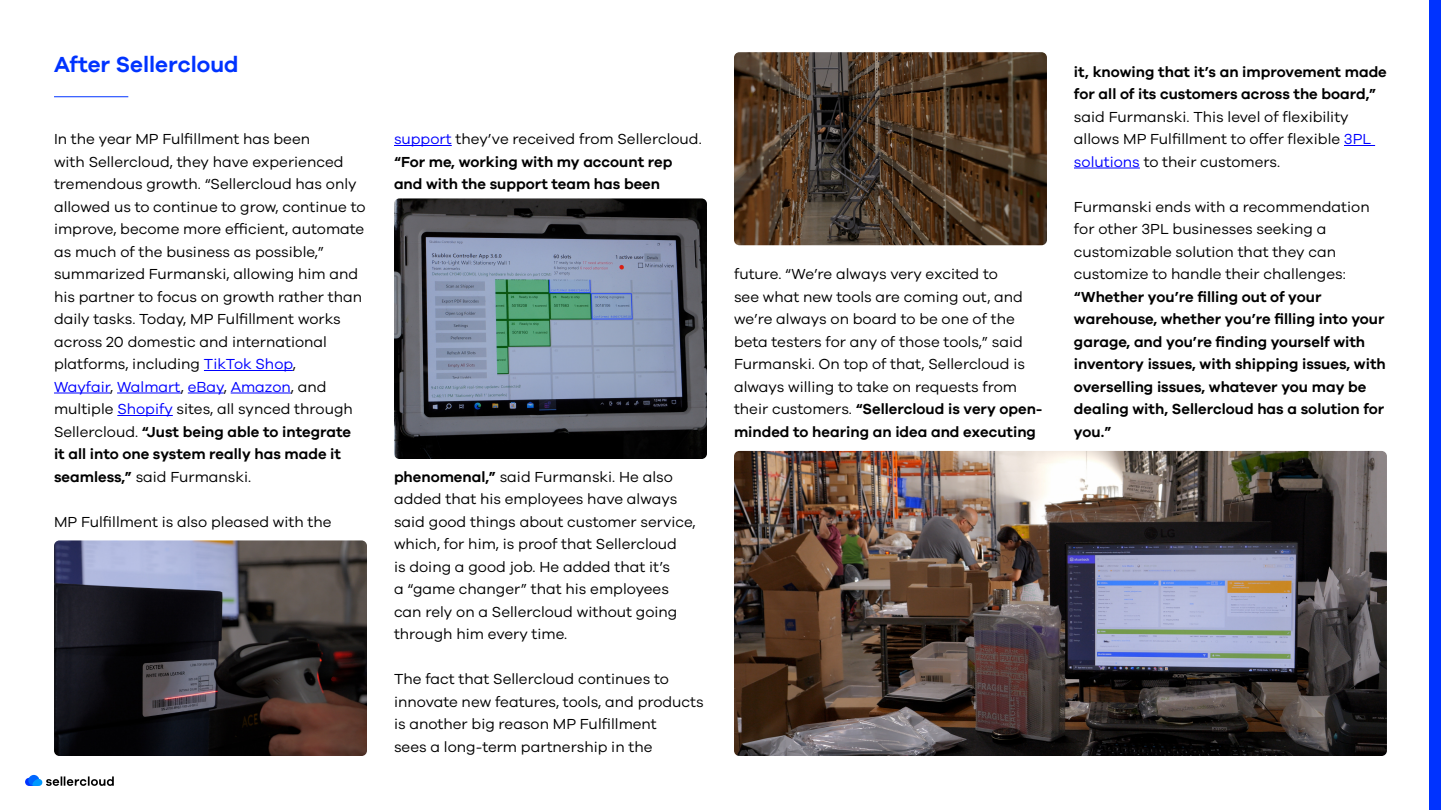
<style>
.page{position:relative;width:1441px;height:810px;background:#fff}
.page>*{position:absolute;margin:0;border:0;box-sizing:border-box;transform-origin:0 0}
.t1{font:600 22.5px "Galano Grotesque";color:#03f}
.Paragraph_Regular{font:15px/22.5px "Galano Grotesque";color:#000}
.Paragraph_Regular-2{font:600 15px/22.5px "Galano Grotesque";color:#000}
.s1{color:#00f}
.s2{font-weight:600}
.s3{font-weight:400;color:#00f}
.s4{font-weight:400}
</style>
<div class="page">
<hr style="left:1343px;top:145px;width:31px;height:1px;background:#00f">
<hr style="left:1073px;top:168px;width:66px;height:1px;background:#00f">
<hr style="left:204px;top:370px;width:89px;height:1px;background:#00f">
<hr style="left:54px;top:393px;width:56px;height:1px;background:#00f">
<hr style="left:117px;top:393px;width:64px;height:1px;background:#00f">
<hr style="left:188px;top:393px;width:36px;height:1px;background:#00f">
<hr style="left:231px;top:393px;width:60px;height:1px;background:#00f">
<hr style="left:117px;top:415px;width:56px;height:1px;background:#00f">
<hr style="left:394px;top:145px;width:57px;height:1px;background:#00f">
<svg style="left:25px;top:775px;width:89px;height:11px"></svg>
<div style="left:1428px;top:1px;width:12px;height:809px;background:#03f"></div>
<img style="left:734px;top:451px;width:652px;height:305px">
<img style="left:394px;top:198px;width:313px;height:261px">
<img style="left:734px;top:52px;width:312px;height:193px">
<img style="left:54px;top:540px;width:313px;height:216px">
<hr style="left:54px;top:96px;width:74px;height:1px;background:#03f">
<h2 class="t1" style="left:54px;top:51px;width:186px">After Sellercloud</h2>
<p class="Paragraph_Regular" style="left:54px;top:127px;width:313px">In the year MP Fulfillment has been<br>with Sellercloud, they have experienced tremendous growth. “Sellercloud has only allowed us to continue to grow, continue to improve, become more efficient, automate as much of the business as possible,” summarized Furmanski, allowing him and his partner to focus on growth rather than daily tasks. Today, MP Fulfillment works across 20 domestic and international platforms, including <span class="s1">TikTok Shop</span>,<br><span class="s1">Wayfair</span>, <span class="s1">Walmart</span>, <span class="s1">eBay</span>, <span class="s1">Amazon</span>, and multiple <span class="s1">Shopify</span> sites, all synced through Sellercloud. <span class="s2">“Just being able to integrate<br>it all into one system really has made it seamless,”</span> said Furmanski.</p>
<p class="Paragraph_Regular" style="left:54px;top:510px;width:279px">MP Fulfillment is also pleased with the</p>
<p class="Paragraph_Regular-2" style="left:394px;top:127px;width:309px"><span class="s3">support</span> <span class="s4">they’ve received from Sellercloud. </span>“For me, working with my account rep and with the support team has been</p>
<p class="Paragraph_Regular" style="left:394px;top:465px;width:303px"><span class="s2">phenomenal,”</span> said Furmanski. He also added that his employees have always said good things about customer service, which, for him, is proof that Sellercloud<br>is doing a good job. He added that it’s<br>a “game changer” that his employees can rely on a Sellercloud without going through him every time.</p>
<p class="Paragraph_Regular" style="left:394px;top:667px;width:311px">The fact that Sellercloud continues to innovate new features, tools, and products is another big reason MP Fulfillment<br>sees a long-term partnership in the</p>
<p class="Paragraph_Regular" style="left:734px;top:262px;width:310px">future. “We’re always very excited to<br>see what new tools are coming out, and we’re always on board to be one of the beta testers for any of those tools,” said Furmanski. On top of that, Sellercloud is always willing to take on requests from their customers. <span class="s2">“Sellercloud is very open&shy;minded to hearing an idea and executing</span></p>
<p class="Paragraph_Regular" style="left:1073px;top:60px;width:314px"><span class="s2">it, knowing that it’s an improvement made for all of its customers across the board,” </span>said Furmanski. This level of flexibility allows MP Fulfillment to offer flexible <span class="s1">3PL solutions</span> to their customers.</p>
<p class="Paragraph_Regular-2" style="left:1073px;top:195px;width:313px"><span class="s4">Furmanski ends with a recommendation for other 3PL businesses seeking a customizable solution that they can customize to handle their challenges: </span>“Whether you’re filling out of your warehouse, whether you’re filling into your garage, and you’re finding yourself with inventory issues, with shipping issues, with overselling issues, whatever you may be dealing with, Sellercloud has a solution for you.”</p>
</div>
